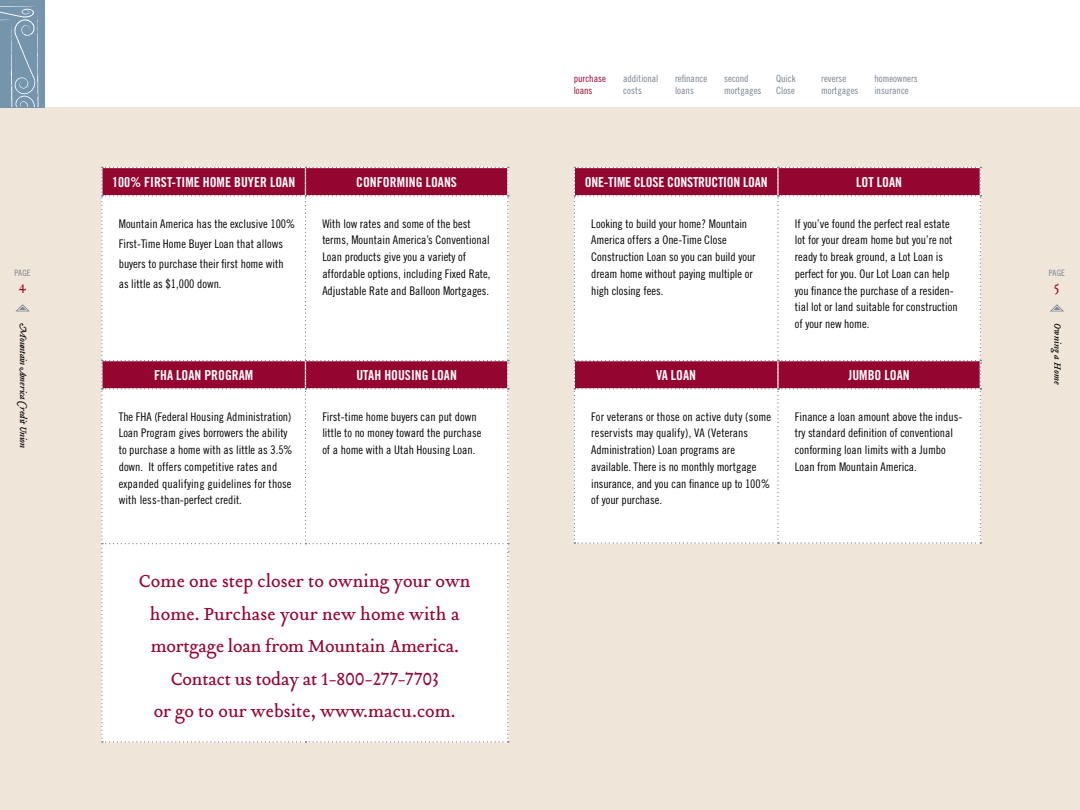
<style>
.page{position:relative;width:1080px;height:810px;background:#fff}
.page>*{position:absolute;margin:0;border:0;box-sizing:border-box;transform-origin:0 0}
.t1{font:19.38px/32.5px "Tribute OT";color:#94052f;text-align:center}
.t2{font:13.75px "Trade Gothic Bold Cond Twenty";color:#fff}
.t3{font:13.75px "Tribute OT";color:#94052f}
.t4{font:11.88px/16.8px "Trade Gothic Cond Eighteen";color:#000}
.t5{font:10px/12px "Trade Gothic Cond Eighteen";color:#77848f}
.t6{font:italic 10px "Tribute OT";letter-spacing:-.025em;color:#000}
.t7{font:10px/12px "Trade Gothic Cond Eighteen";color:#94052f}
.t8{font:italic 10px "Tribute OT";letter-spacing:.015em;color:#000}
.t9{font:8.75px "Trade Gothic Cond Eighteen";letter-spacing:.02em;color:#77848f}
</style>
<div class="page">
<div style="left:0;top:107px;width:1080px;height:703px;background:#efe5d8"></div>
<svg style="left:16px;top:304px;width:13px;height:7px"></svg>
<div style="left:0;top:0;width:45px;height:107px;background:#7595ad"></div>
<svg style="left:1050px;top:304px;width:14px;height:7px"></svg>
<svg style="left:0;top:6px;width:39px;height:101px"></svg>
<svg style="left:574px;top:167px;width:407px;height:377px;background:#efdae0"></svg>
<svg style="left:101px;top:167px;width:408px;height:576px;background:#f4e7eb"></svg>
<p class="t9" style="left:14px;top:268px;width:18px">PAGE</p>
<p class="t3" style="left:19px;top:279px;width:9px">4</p>
<p class="t6" style="left:30px;top:323px;width:126px;rotate:90deg">Mountain America Credit Union</p>
<p class="t2" style="left:112px;top:174px;width:185px">100% FIRST-TIME HOME BUYER LOAN</p>
<p class="t2" style="left:356px;top:174px;width:102px">CONFORMING LOANS</p>
<p class="t4" style="left:119px;top:213px;width:178px;line-height:20px">Mountain America has the exclusive 100% First-Time Home Buyer Loan that allows buyers to purchase their first home with as little as $1,000 down.</p>
<p class="t4" style="left:322px;top:215px;width:170px">With low rates and some of the best terms, Mountain America’s Conventional Loan products give you a variety of affordable options, including Fixed Rate, Adjustable Rate and Balloon Mortgages.</p>
<p class="t2" style="left:154px;top:367px;width:101px">FHA LOAN PROGRAM</p>
<p class="t2" style="left:356px;top:367px;width:102px">UTAH HOUSING LOAN</p>
<p class="t4" style="left:119px;top:408px;width:176px">The FHA (Federal Housing Administration)<br>Loan Program gives borrowers the ability to purchase a home with as little as 3.5% down. It offers competitive rates and expanded qualifying guidelines for those with less-than-perfect credit.</p>
<p class="t4" style="left:322px;top:408px;width:160px">First-time home buyers can put down little to no money toward the purchase of a home with a Utah Housing Loan.</p>
<h1 class="t1" style="left:139px;top:565px;width:333px">Come one step closer to owning your own home. Purchase your new home with a mortgage loan from Mountain America.<br>Contact us today at 1-800-277-7703<br>or go to our website, www.macu.com.</h1>
<p class="t7" style="left:574px;top:72px;width:34px">purchase loans</p>
<p class="t5" style="left:623px;top:72px;width:37px">additional costs</p>
<p class="t5" style="left:675px;top:72px;width:34px">refinance loans</p>
<p class="t5" style="left:724px;top:72px;width:39px">second mortgages</p>
<p class="t5" style="left:821px;top:72px;width:39px">reverse mortgages</p>
<p class="t5" style="left:776px;top:72px;width:21px">Quick<br>Close</p>
<p class="t5" style="left:874px;top:72px;width:45px">homeowners insurance</p>
<p class="t2" style="left:585px;top:174px;width:185px">ONE-TIME CLOSE CONSTRUCTION LOAN</p>
<p class="t2" style="left:856px;top:174px;width:47px">LOT LOAN</p>
<p class="t4" style="left:591px;top:215px;width:166px">Looking to build your home? Mountain<br>America offers a One-Time Close<br>Construction Loan so you can build your dream home without paying multiple or high closing fees.</p>
<p class="t4" style="left:795px;top:215px;width:164px">If you’ve found the perfect real estate lot for your dream home but you’re not ready to break ground, a Lot Loan is perfect for you. Our Lot Loan can help you finance the purchase of a residen&shy;tial lot or land suitable for construction of your new home.</p>
<p class="t2" style="left:656px;top:367px;width:41px">VA LOAN</p>
<p class="t2" style="left:849px;top:367px;width:63px">JUMBO LOAN</p>
<p class="t4" style="left:591px;top:408px;width:181px">For veterans or those on active duty (some reservists may qualify), VA (Veterans Administration) Loan programs are available. There is no monthly mortgage insurance, and you can finance up to 100% of your purchase.</p>
<p class="t4" style="left:795px;top:408px;width:169px">Finance a loan amount above the indus&shy;try standard definition of conventional conforming loan limits with a Jumbo Loan from Mountain America.</p>
<p class="t9" style="left:1049px;top:268px;width:18px">PAGE</p>
<p class="t3" style="left:1054px;top:279px;width:7px">5</p>
<p class="t8" style="left:1064px;top:323px;width:63px;rotate:90deg">Owning a Home</p>
</div>
